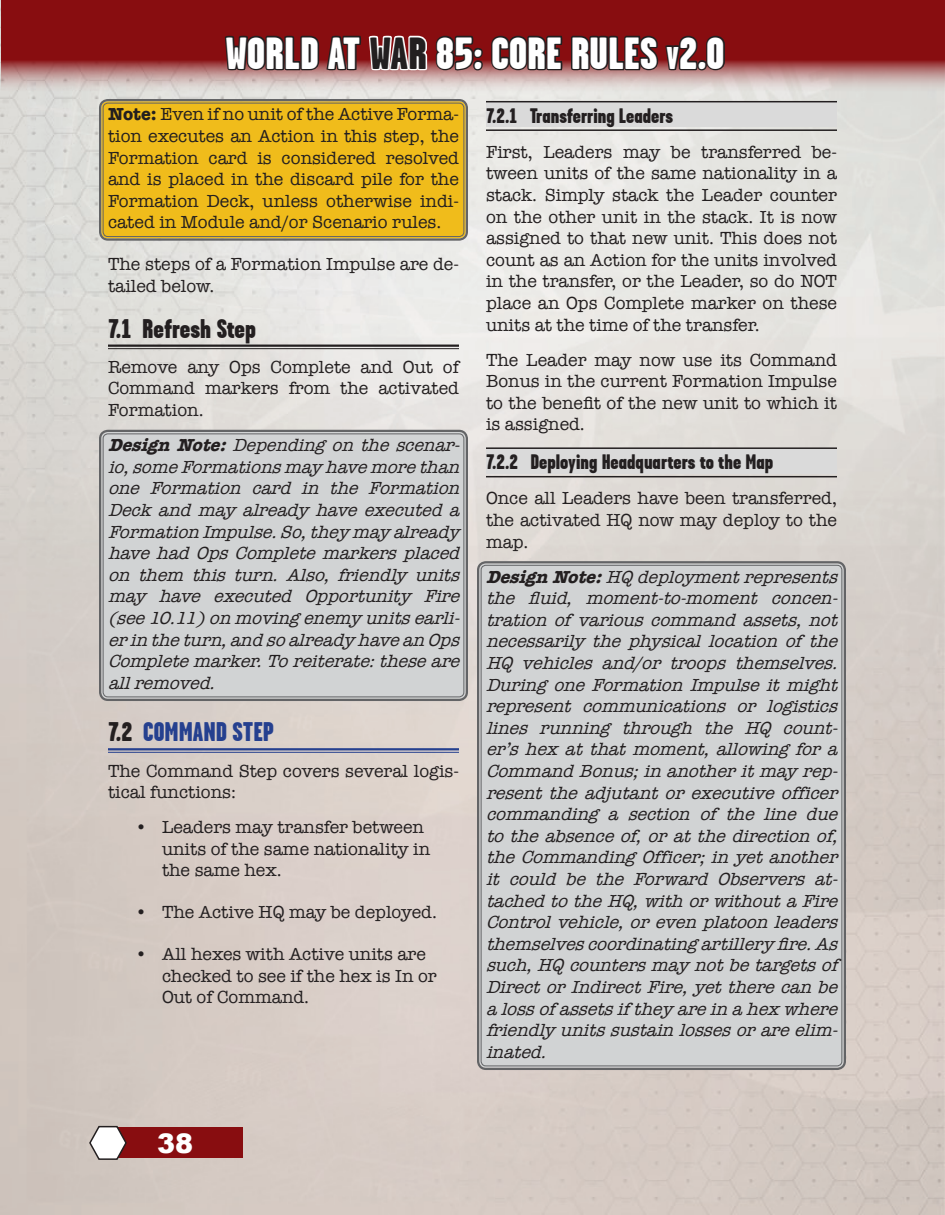
<style>
.page{position:relative;width:945px;height:1215px;background:#fff}
.page>*{position:absolute;margin:0;border:0;box-sizing:border-box;transform-origin:0 0}
.t1{font:900 45px "Garage Gothic";color:#fff}
.t2{font:900 27px "Garage Gothic";color:#231f20}
.t3{font:900 27px "Garage Gothic";color:#25408f}
.t4{font:900 27px "Arial";color:#fff}
.t5{font:900 21px "Garage Gothic";color:#231f20}
.Design_note{font:italic 18px/21.6px "American Typewriter";color:#231f20;text-align:justify}
.Note{font:18px/21.6px "American Typewriter";color:#231f20;text-align:justify}
.s1{color:#231f20}
.s2{font-size:31.5px}
.s3{font-weight:700}
</style>
<div class="page">
<img style="left:0;top:0;width:945px;height:1215px">
<div style="left:108px;top:1127px;width:135px;height:31px;background:#880d10"></div>
<svg style="left:2px;top:0;width:943px;height:94px;fill:#880d10"></svg>
<svg style="left:223px;top:0;width:261px;height:139px"></svg>
<svg style="left:490px;top:34px;width:74px;height:39px"></svg>
<svg style="left:570px;top:34px;width:129px;height:39px"></svg>
<div style="left:697px;top:60px;width:10px;height:11px;border:3px solid #231f20;border-radius:50%"></div>
<svg style="left:705px;top:34px;width:21px;height:38px"></svg>
<svg style="left:88px;top:1125px;width:40px;height:36px"></svg>
<div style="left:101px;top:101px;width:365px;height:137px;background:#f0bc1b;border-radius:7px"></div>
<div style="left:99px;top:99px;width:369px;height:142px;border:2px solid #636466;border-radius:8px"></div>
<div style="left:103px;top:103px;width:361px;height:134px;border:1px solid #636466;border-radius:5px"></div>
<hr style="left:108px;top:345px;width:351px;height:2px;background:#231f20">
<hr style="left:108px;top:348px;width:351px;height:1px;background:#231f20">
<div style="left:101px;top:432px;width:365px;height:267px;background:#d1d3d4;border-radius:7px"></div>
<div style="left:99px;top:430px;width:369px;height:271px;border:2px solid #636466;border-radius:8px"></div>
<div style="left:103px;top:433px;width:361px;height:264px;border:1px solid #636466;border-radius:5px"></div>
<hr style="left:108px;top:748px;width:351px;height:2px;background:#25408f">
<hr style="left:108px;top:752px;width:351px;height:1px;background:#25408f">
<div style="left:486px;top:101px;width:351px;height:26px;background:#dadada"></div>
<hr style="left:486px;top:101px;width:351px;height:1px;background:#231f20">
<hr style="left:486px;top:129px;width:351px;height:2px;background:#231f20">
<div style="left:486px;top:448px;width:351px;height:25px;background:#dadada"></div>
<hr style="left:486px;top:447px;width:351px;height:2px;background:#231f20">
<hr style="left:486px;top:476px;width:351px;height:1px;background:#231f20">
<div style="left:479px;top:563px;width:365px;height:505px;background:#d1d3d4;border-radius:7px"></div>
<div style="left:477px;top:561px;width:369px;height:509px;border:2px solid #636466;border-radius:8px"></div>
<h1 class="t1" style="left:226px;top:28px;width:501px">WORLD AT <span class="s1">WAR</span> 85: CORE RULES <span class="s2">v</span>2.0</h1>
<p class="Note" style="left:108px;top:103px;width:353px"><span class="s3">Note:</span> Even if no unit of the Active Forma&shy;tion executes an Action in this step, the Formation card is considered resolved and is placed in the discard pile for the Formation Deck, unless otherwise indi&shy;cated in Module and/or Scenario rules.</p>
<p class="Note" style="left:108px;top:253px;width:353px">The steps of a Formation Impulse are de&shy;tailed below.</p>
<p class="t2" style="left:108px;top:313px;width:149px">7.1 Refresh Step</p>
<p class="Note" style="left:108px;top:355px;width:353px">Remove any Ops Complete and Out of Command markers from the activated Formation.</p>
<p class="Design_note" style="left:108px;top:434px;width:360px"><span class="s3">DesignNote:</span>Dependingonthescenar&shy;io,someFormationsmayhavemorethan one Formation card in the Formation Deckandmayalreadyhaveexecuteda FormationImpulse.So,theymayalready havehadOpsCompletemarkersplaced on them this turn. Also, friendly units may have executed Opportunity Fire (see10.11)onmovingenemyunitsearli&shy;erintheturn,andsoalreadyhaveanOps Completemarker.Toreiterate:theseare allremoved.</p>
<p class="t3" style="left:108px;top:717px;width:167px"><span class="s1">7.2</span> COMMAND STEP</p>
<p class="Note" style="left:108px;top:759px;width:353px">The Command Step covers several logis&shy;tical functions:</p>
<p class="Note" style="left:162px;top:816px;width:270px;text-align:left;text-indent:-27px">• Leaders may transfer between units of the same nationality in the same hex.</p>
<p class="Note" style="left:135px;top:901px;width:304px">• The Active HQ may be deployed.</p>
<p class="Note" style="left:162px;top:943px;width:276px;text-align:left;text-indent:-27px">• All hexes with Active units are checked to see if the hex is In or<br>Out of Command.</p>
<p class="t5" style="left:486px;top:104px;width:189px">7.2.1 Transferring Leaders</p>
<p class="Note" style="left:486px;top:140px;width:353px">First, Leaders may be transferred be&shy;tween units of the same nationality in a stack. Simply stack the Leader counter on the other unit in the stack. It is now assigned to that new unit. This does not count as an Action for the units involved in the transfer, or the Leader, so do NOT place an Ops Complete marker on these units at the time of the transfer.</p>
<p class="Note" style="left:486px;top:348px;width:353px">The Leader may now use its Command Bonus in the current Formation Impulse to the benefit of the new unit to which it is assigned.</p>
<p class="t5" style="left:486px;top:450px;width:289px">7.2.2 Deploying Headquarters to the Map</p>
<p class="Note" style="left:486px;top:487px;width:353px">Once all Leaders have been transferred, the activated HQ now may deploy to the map.</p>
<p class="Design_note" style="left:486px;top:565px;width:360px"><span class="s3">DesignNote:</span>HQdeploymentrepresents the fluid, moment-to-moment concen&shy;trationofvariouscommandassets,not necessarilythephysicallocationofthe HQ vehicles and/or troops themselves.<br>DuringoneFormationImpulseitmight represent communications or logistics lines running through the HQ count&shy;er’shexatthatmoment,allowingfora CommandBonus;inanotheritmayrep&shy;resenttheadjutantorexecutiveofficer commanding a section of the line due totheabsenceof,oratthedirectionof, theCommandingOfficer;inyetanother it could be the Forward Observers at&shy;tachedtotheHQ,withorwithoutaFire Controlvehicle,orevenplatoonleaders themselvescoordinatingartilleryfire.As such,HQcountersmaynotbetargetsof DirectorIndirectFire,yettherecanbe alossofassetsiftheyareinahexwhere friendlyunitssustainlossesorareelim&shy;inated.</p>
<h2 class="t4" style="left:157px;top:1123px;width:38px">38</h2>
</div>
